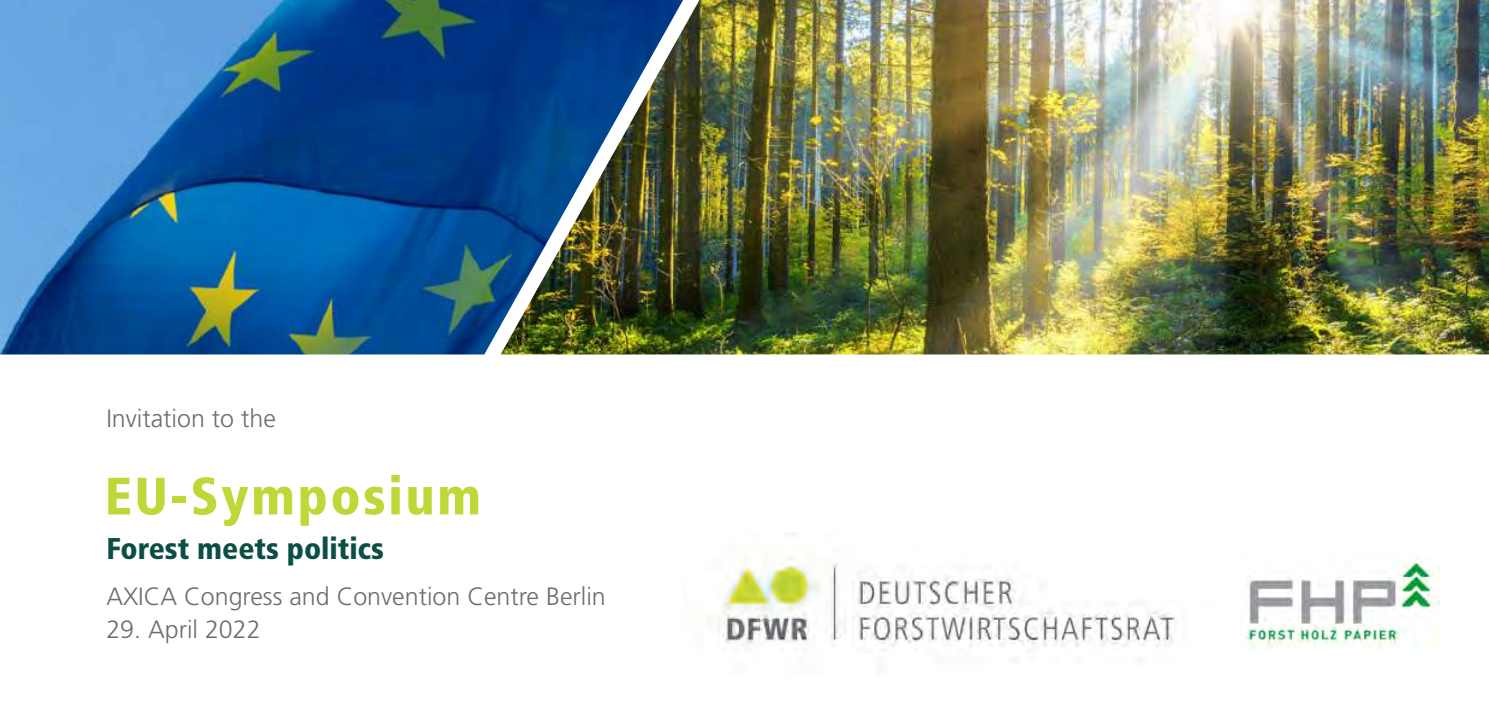
<style>
.page{position:relative;width:1489px;height:709px;background:#fff}
.page>*{position:absolute;margin:0;border:0;box-sizing:border-box;transform-origin:0 0}
.t1{font:900 condensed 52.5px "Frutiger";letter-spacing:.05em;color:#c0d738}
.t2{font:900 condensed 30px "Frutiger";color:#0b4f44}
.t3{font:300 25px "Frutiger";color:#6c6d70}
</style>
<div class="page">
<img style="left:709px;top:532px;width:467px;height:128px">
<img style="left:1240px;top:557px;width:199px;height:91px">
<img style="left:683px;top:0;width:805px;height:354px">
<img style="left:0;top:0;width:683px;height:354px">
<p class="t3" style="left:106px;top:404px;width:171px">Invitation to the</p>
<h1 class="t1" style="left:105px;top:464px;width:378px">EU-Symposium</h1>
<p class="t2" style="left:106px;top:531px;width:279px">Forest meets politics</p>
<p class="t3" style="left:106px;top:582px;width:501px">AXICA Congress and Convention Centre Berlin</p>
<p class="t3" style="left:106px;top:615px;width:156px">29. April 2022</p>
</div>
